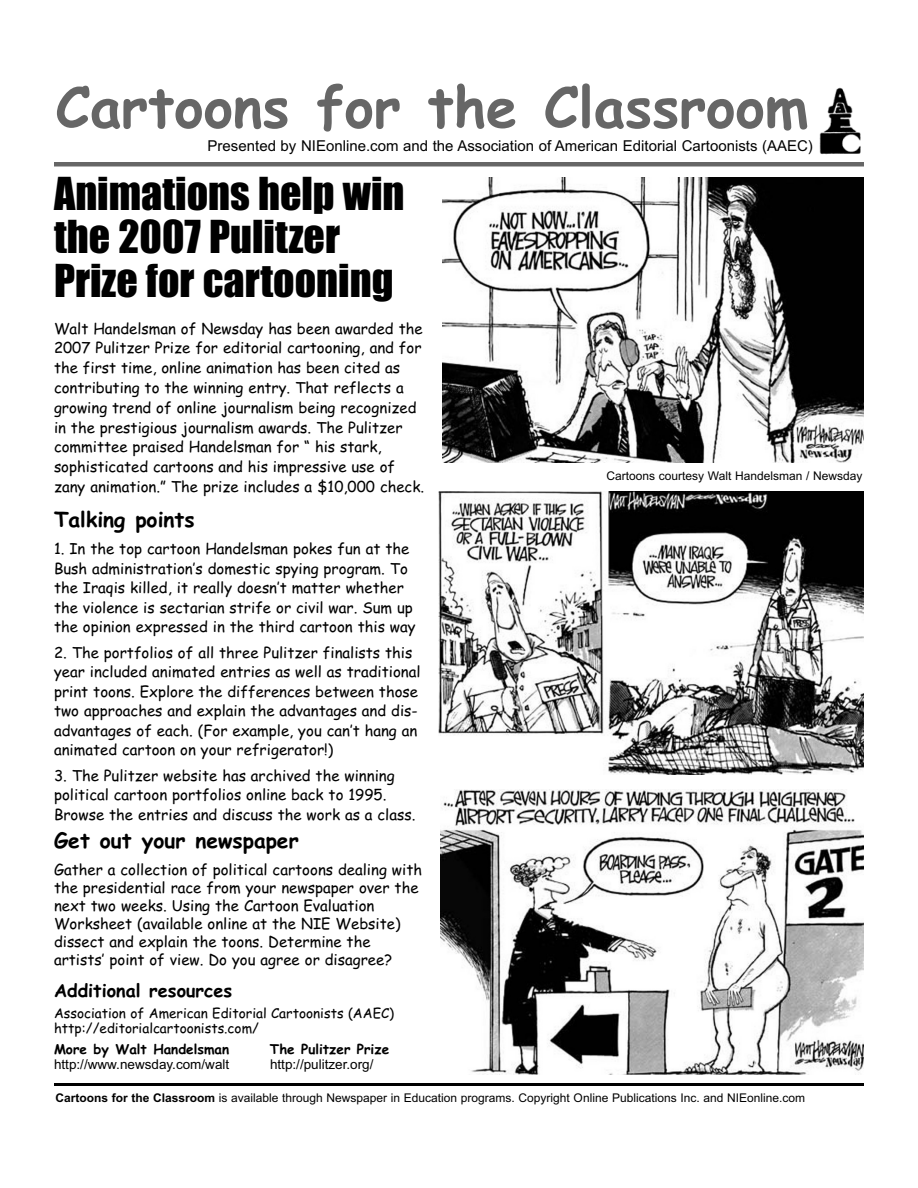
<style>
.page{position:relative;width:918px;height:1188px;background:#fff}
.page>*{position:absolute;margin:0;border:0;box-sizing:border-box;transform-origin:0 0}
.t1{font:700 55.8px "Comic Sans MS";color:#666}
.t2{font:42px/43.5px "Impact";color:#000}
.t3{font:700 21px "Comic Sans MS";color:#000}
.t4{font:700 18px "Comic Sans MS";color:#000}
.t5{font:15px/19.5px "Comic Sans MS";color:#000}
.t6{font:15px "Arial MS";color:#000}
.t7{font:13.5px/15px "Comic Sans MS";color:#000}
.t8{font:13.5px "Arial MS";color:#000}
.t9{font:700 13.5px "Comic Sans MS";color:#000}
.t10{font:12px "Arial MS";color:#000}
.s1{font-family:"Arial Bold MS"}
</style>
<div class="page">
<img style="left:819px;top:87px;width:42px;height:68px">
<hr style="left:54px;top:162px;width:810px;height:4px;background:#666">
<hr style="left:54px;top:1083px;width:810px;height:3px;background:#000">
<img style="left:442px;top:178px;width:422px;height:285px">
<img style="left:438px;top:492px;width:425px;height:282px">
<img style="left:441px;top:790px;width:423px;height:284px">
<h1 class="t1" style="left:56px;top:75px;width:754px">Cartoons for the Classroom</h1>
<p class="t6" style="left:208px;top:137px;width:607px">Presented by NIEonline.com and the Association of American Editorial Cartoonists (AAEC)</p>
<h2 class="t2" style="left:54px;top:173px;width:352px">Animations help win the 2007 Pulitzer<br>Prize for cartooning</h2>
<p class="t5" style="left:54px;top:319px;width:372px">Walt Handelsman of Newsday has been awarded the 2007 Pulitzer Prize for editorial cartooning, and for the first time, online animation has been cited as contributing to the winning entry. That reflects a growing trend of online journalism being recognized in the prestigious journalism awards. The Pulitzer committee praised Handelsman for “ his stark, sophisticated cartoons and his impressive use of zany animation.” The prize includes a $10,000 check.</p>
<h3 class="t3" style="left:54px;top:508px;width:142px">Talking points</h3>
<p class="t5" style="left:54px;top:539px;width:363px">1. In the top cartoon Handelsman pokes fun at the Bush administration’s domestic spying program. To the Iraqis killed, it really doesn’t matter whether the violence is sectarian strife or civil war. Sum up the opinion expressed in the third cartoon this way</p>
<p class="t5" style="left:54px;top:643px;width:368px">2. The portfolios of all three Pulitzer finalists this year included animated entries as well as traditional print toons. Explore the differences between those two approaches and explain the advantages and dis&shy;advantages of each. (For example, you can’t hang an animated cartoon on your refrigerator!)</p>
<p class="t5" style="left:54px;top:766px;width:363px">3. The Pulitzer website has archived the winning political cartoon portfolios online back to 1995.<br>Browse the entries and discuss the work as a class.</p>
<h3 class="t3" style="left:54px;top:828px;width:246px">Get out your newspaper</h3>
<p class="t5" style="left:54px;top:861px;width:370px;line-height:18px">Gather a collection of political cartoons dealing with the presidential race from your newspaper over the next two weeks. Using the Cartoon Evaluation Worksheet (available online at the NIE Website) dissect and explain the toons. Determine the artists’ point of view. Do you agree or disagree?</p>
<p class="t4" style="left:54px;top:980px;width:180px">Additional resources</p>
<p class="t7" style="left:54px;top:1005px;width:342px">Association of American Editorial Cartoonists (AAEC) http://editorialcartoonists.com/</p>
<p class="t9" style="left:54px;top:1041px;width:177px">More by Walt Handelsman</p>
<p class="t9" style="left:270px;top:1041px;width:121px">The Pulitzer Prize</p>
<p class="t8" style="left:54px;top:1056px;width:177px">http://www.newsday.com/walt</p>
<p class="t8" style="left:270px;top:1056px;width:105px">http://pulitzer.org/</p>
<p class="t10" style="left:607px;top:469px;width:257px">Cartoons courtesy Walt Handelsman / Newsday</p>
<p class="t10" style="left:56px;top:1091px;width:751px"><span class="s1">Cartoons for the Classroom</span> is available through Newspaper in Education programs. Copyright Online Publications Inc. and NIEonline.com</p>
</div>
